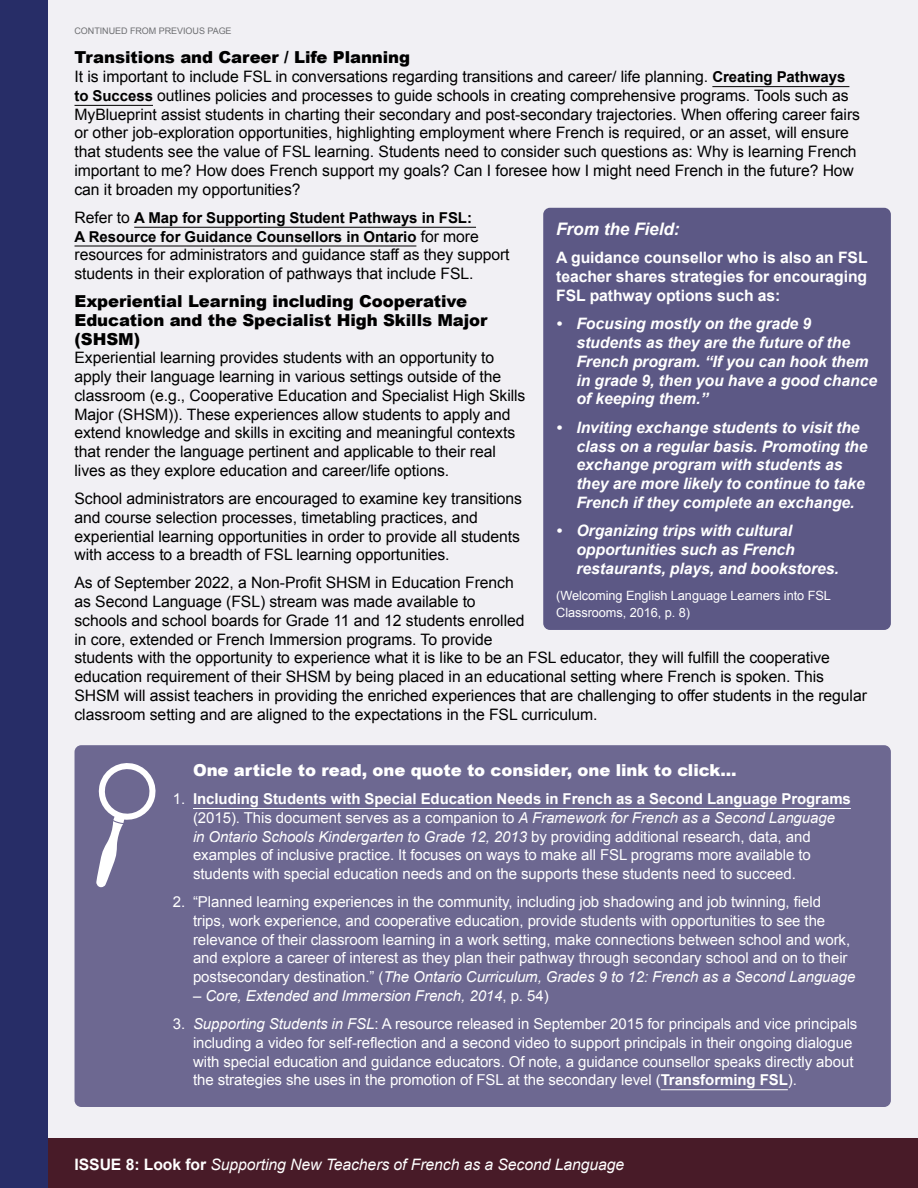
<style>
.page{position:relative;width:918px;height:1188px;background:#fff}
.page>*{position:absolute;margin:0;border:0;box-sizing:border-box;transform-origin:0 0}
.PullQuote{font:italic 700 17.25px "Arial";letter-spacing:-.005em;color:#fff}
.t1{font:900 16.5px/18.8px "Arial";letter-spacing:-.005em;color:#000}
.Heading_1{font:900 16.5px "Arial";letter-spacing:-.005em;color:#fff}
.t2{font:15.75px/18.8px "Arial";letter-spacing:-.005em;color:#000}
.PullQuote-2{font:italic 700 15.75px/18.8px "Arial";letter-spacing:-.005em;color:#fff}
.PullQuote-3{font:700 15.75px/18.8px "Arial";letter-spacing:-.005em;color:#fff;text-align:justify}
.Body_Text{font:italic 15.75px "Arial";letter-spacing:-.005em;color:#fff}
.Body_Text-2{font:15px/18.8px "Arial";letter-spacing:-.005em;color:#fff}
.t3{font:700 15px/18.8px "Arial";letter-spacing:-.005em;color:#000}
.Body_Text-3{font:italic 15px "Arial";letter-spacing:-.005em;color:#fff}
.PQ_reference{font:12.75px/16.5px "Arial";letter-spacing:-.005em;color:#fff}
.t4{font:9px "Arial";letter-spacing:-.005em;color:#6d6e71}
.s1{font-weight:700;font-size:15px}
.s2{font-weight:400;font-size:15.75px}
.s3{font-weight:700}
.s4{font-style:italic}
.s5{font-style:normal}
.s6{font-weight:700;font-style:normal}
</style>
<div class="page">
<div style="left:47px;top:0;width:871px;height:1156px;background:#f1f0f4"></div>
<div style="left:47px;top:1138px;width:871px;height:50px;background:#481b28"></div>
<div style="left:0;top:0;width:47px;height:1188px;background:#272d67"></div>
<hr style="left:712px;top:86px;width:137px;height:1px;background:#000">
<hr style="left:75px;top:105px;width:78px;height:1px;background:#000">
<hr style="left:134px;top:227px;width:342px;height:1px;background:#000">
<hr style="left:75px;top:246px;width:341px;height:1px;background:#000">
<div style="left:543px;top:208px;width:348px;height:422px;background:#5c5885;border-radius:7px"></div>
<div style="left:75px;top:745px;width:816px;height:362px;background:#6d6891;border-radius:7px"></div>
<svg style="left:96px;top:763px;width:60px;height:125px"></svg>
<hr style="left:193px;top:808px;width:658px;height:1px;background:#fff">
<hr style="left:661px;top:1089px;width:127px;height:1px;background:#fff">
<p class="t4" style="left:75px;top:25px;width:159px">CONTINUED FROM PREVIOUS PAGE</p>
<p class="t1" style="left:75px;top:48px;width:337px">Transitions and Career / Life Planning</p>
<p class="t2" style="left:75px;top:67px;width:787px">It is important to include FSL in conversations regarding transitions and career/ life planning. <span class="s1">Creating Pathways to Success</span> outlines policies and processes to guide schools in creating comprehensive programs. Tools such as MyBlueprint assist students in charting their secondary and post-secondary trajectories. When offering career fairs or other job-exploration opportunities, highlighting employment where French is required, or an asset, will ensure that students see the value of FSL learning. Students need to consider such questions as: Why is learning French important to me? How does French support my goals? Can I foresee how I might need French in the future? How can it broaden my opportunities?</p>
<p class="t3" style="left:75px;top:209px;width:406px"><span class="s2">Refer to</span> A Map for Supporting Student Pathways in FSL:<br>A Resource for Guidance Counsellors in Ontario <span class="s2">for more</span></p>
<p class="t2" style="left:75px;top:246px;width:437px">resources for administrators and guidance staff as they support students in their exploration of pathways that include FSL.</p>
<p class="t1" style="left:75px;top:291px;width:415px">Experiential Learning including Cooperative<br>Education and the Specialist High Skills Major (SHSM)</p>
<p class="t2" style="left:75px;top:349px;width:453px">Experiential learning provides students with an opportunity to apply their language learning in various settings outside of the classroom (e.g., Cooperative Education and Specialist High Skills Major (SHSM)). These experiences allow students to apply and extend knowledge and skills in exciting and meaningful contexts that render the language pertinent and applicable to their real lives as they explore education and career/life options.</p>
<p class="t2" style="left:75px;top:489px;width:449px">School administrators are encouraged to examine key transitions and course selection processes, timetabling practices, and experiential learning opportunities in order to provide all students with access to a breadth of FSL learning opportunities.</p>
<p class="t2" style="left:75px;top:574px;width:794px">As of September 2022, a Non-Profit SHSM in Education French<br>as Second Language (FSL) stream was made available to<br>schools and school boards for Grade 11 and 12 students enrolled<br>in core, extended or French Immersion programs. To provide<br>students with the opportunity to experience what it is like to be an FSL educator, they will fulfill the cooperative education requirement of their SHSM by being placed in an educational setting where French is spoken. This SHSM will assist teachers in providing the enriched experiences that are challenging to offer students in the regular classroom setting and are aligned to the expectations in the FSL curriculum.</p>
<p class="PullQuote" style="left:556px;top:218px;width:125px">From the Field:</p>
<p class="PullQuote-3" style="left:556px;top:249px;width:313px">A guidance counsellor who is also an FSL teacher shares strategies for encouraging FSL pathway options such as:</p>
<p class="PullQuote-2" style="left:576px;top:315px;width:302px;text-indent:-20px">• Focusing mostly on the grade 9 students as they are the future of the<br>French program. “If you can hook them in grade 9, then you have a good chance of keeping them.”</p>
<p class="PullQuote-2" style="left:576px;top:419px;width:293px;text-indent:-20px">• Inviting exchange students to visit the class on a regular basis. Promoting the exchange program with students as they are more likely to continue to take French if they complete an exchange.</p>
<p class="PullQuote-2" style="left:576px;top:522px;width:264px;text-indent:-20px">• Organizing trips with cultural opportunities such as French restaurants, plays, and bookstores.</p>
<p class="PQ_reference" style="left:556px;top:587px;width:276px">(Welcoming English Language Learners into FSL<br>Classrooms, 2016, p. 8)</p>
<p class="Heading_1" style="left:193px;top:758px;width:545px">One article to read, one quote to consider, one link to click...</p>
<p class="Body_Text-2" style="left:193px;top:790px;width:659px;text-indent:-20px">1. <span class="s3">Including Students with Special Education Needs in French as a Second Language Programs </span>(2015). This document serves as a companion to <span class="s4">A Framework for French as a Second Language<br>in Ontario Schools Kindergarten to Grade 12, 2013</span> by providing additional research, data, and examples of inclusive practice. It focuses on ways to make all FSL programs more available to students with special education needs and on the supports these students need to succeed.</p>
<p class="Body_Text-2" style="left:193px;top:893px;width:664px;text-indent:-20px">2. “Planned learning experiences in the community, including job shadowing and job twinning, field trips, work experience, and cooperative education, provide students with opportunities to see the relevance of their classroom learning in a work setting, make connections between school and work, and explore a career of interest as they plan their pathway through secondary school and on to their postsecondary destination.” (<span class="s4">The Ontario Curriculum, Grades 9 to 12: French as a Second Language</span></p>
<p class="Body_Text-3" style="left:193px;top:986px;width:357px">– Core, Extended and Immersion French, 2014<span class="s5">, p. 54)</span></p>
<p class="Body_Text-2" style="left:193px;top:1015px;width:666px;text-indent:-20px">3. <span class="s4">Supporting Students in FSL</span>: A resource released in September 2015 for principals and vice principals including a video for self-reflection and a second video to support principals in their ongoing dialogue with special education and guidance educators. Of note, a guidance counsellor speaks directly about the strategies she uses in the promotion of FSL at the secondary level (<span class="s3">Transforming FSL</span>).</p>
<p class="Body_Text" style="left:75px;top:1154px;width:551px"><span class="s6">ISSUE 8: Look for</span> Supporting New Teachers of French as a Second Language</p>
</div>
